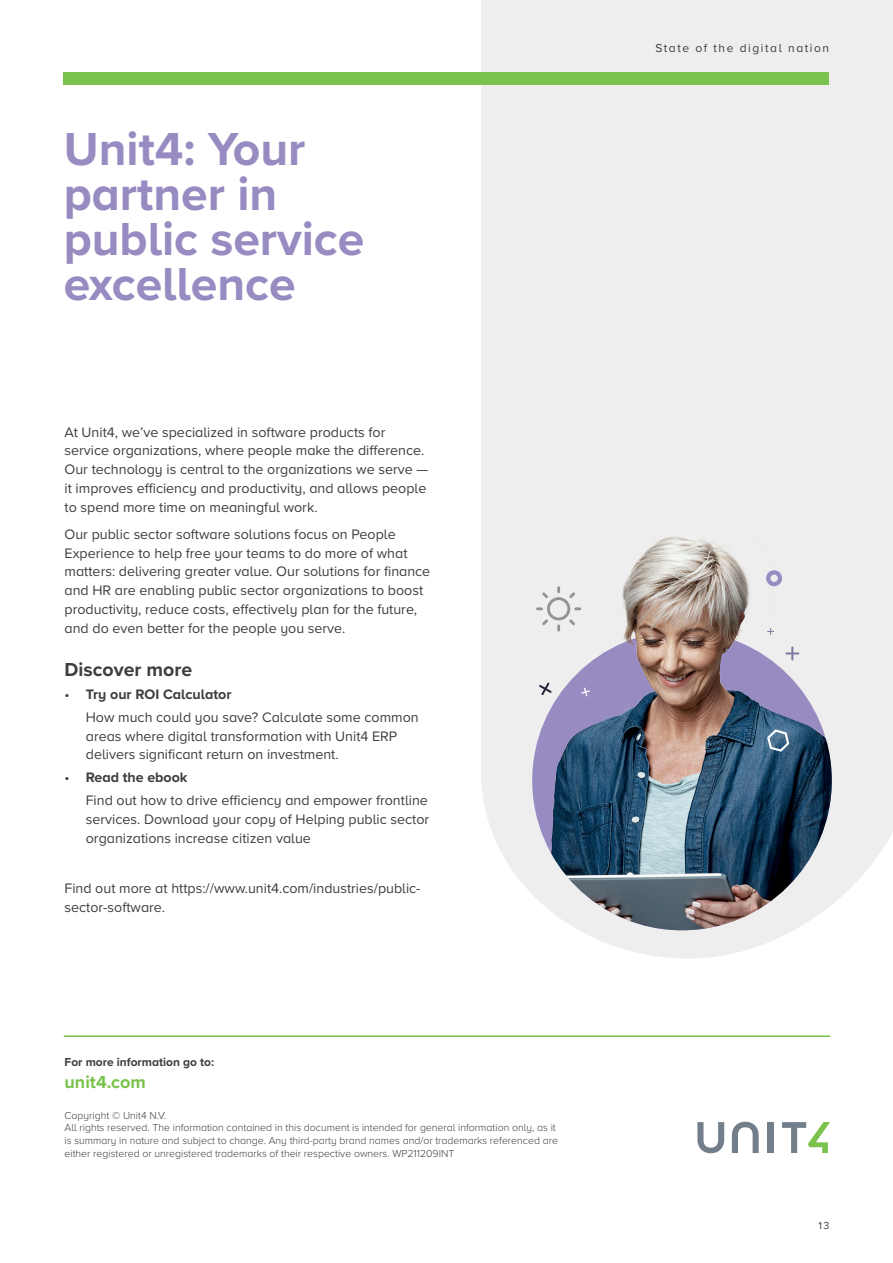
<style>
.page{position:relative;width:893px;height:1263px;background:#fff}
.page>*{position:absolute;margin:0;border:0;box-sizing:border-box;transform-origin:0 0}
.t1{font:700 48px/45px "Proxima Nova A";color:#988bc2}
.t2{font:700 19.5px "Proxima Nova A";color:#3e3e3f}
.t3{font:700 18px "Proxima Nova A";color:#7ac24b}
.t4{font:14.25px/18.8px "Proxima Nova A";color:#3e3e3f}
.t5{font:12px "Proxima Nova A";letter-spacing:.13em;color:#3e3e3f}
.t6{font:700 12px "Proxima Nova A";color:#3e3e3f}
.t7{font:300 10.5px/12.6px "Proxima Nova A";color:#3e3e3f}
.t8{font:10.5px "Proxima Nova A";color:#3e3e3f}
.s1{font-weight:700}
</style>
<div class="page">
<div style="left:481px;top:0;width:412px;height:958px;background:#edeeed"></div>
<img style="left:532px;top:631px;width:300px;height:299px;border-radius:150px">
<img style="left:545px;top:477px;width:269px;height:333px">
<div style="left:766px;top:570px;width:16px;height:16px;border:4px solid #988bc2;border-radius:50%"></div>
<svg style="left:785px;top:646px;width:14px;height:14px"></svg>
<svg style="left:539px;top:682px;width:13px;height:13px"></svg>
<svg style="left:581px;top:687px;width:9px;height:9px"></svg>
<svg style="left:767px;top:628px;width:7px;height:7px"></svg>
<svg style="left:536px;top:586px;width:45px;height:45px;background:#dedfde"></svg>
<svg style="left:767px;top:729px;width:22px;height:23px"></svg>
<div style="left:64px;top:72px;width:765px;height:13px;background:#7ac24b"></div>
<hr style="left:64px;top:1035px;width:766px;height:2px;background:#7ac24b">
<svg style="left:697px;top:1122px;width:27px;height:31px"></svg>
<svg style="left:732px;top:1122px;width:27px;height:31px"></svg>
<div style="left:768px;top:1122px;width:6px;height:31px;background:#727f8a"></div>
<svg style="left:782px;top:1122px;width:48px;height:31px"></svg>
<h1 class="t1" style="left:64px;top:125px;width:302px">Unit4: Your partner in public service excellence</h1>
<p class="t4" style="left:65px;top:422px;width:365px">At Unit4, we’ve specialized in software products for service organizations, where people make the difference.<br>Our technology is central to the organizations we serve — it improves efficiency and productivity, and allows people to spend more time on meaningful work.</p>
<p class="t4" style="left:65px;top:524px;width:367px">Our public sector software solutions focus on People Experience to help free your teams to do more of what matters: delivering greater value. Our solutions for finance and HR are enabling public sector organizations to boost productivity, reduce costs, effectively plan for the future, and do even better for the people you serve.</p>
<h2 class="t2" style="left:65px;top:655px;width:129px">Discover more</h2>
<p class="t4" style="left:86px;top:682px;width:334px;line-height:23px;text-indent:-21px">• <span class="s1">Try our ROI Calculator<br></span>How much could you save? Calculate some common</p>
<p class="t4" style="left:86px;top:726px;width:313px">areas where digital transformation with Unit4 ERP delivers significant return on investment.</p>
<p class="t4" style="left:86px;top:765px;width:344px;line-height:23px;text-indent:-21px">• <span class="s1">Read the ebook<br></span>Find out how to drive efficiency and empower frontline</p>
<p class="t4" style="left:86px;top:809px;width:345px">services. Download your copy of Helping public sector organizations increase citizen value</p>
<p class="t4" style="left:65px;top:878px;width:357px">Find out more at https://www.unit4.com/industries/public&shy;sector-software.</p>
<p class="t6" style="left:65px;top:1053px;width:151px">For more information go to:</p>
<p class="t3" style="left:65px;top:1068px;width:83px">unit4.com</p>
<p class="t7" style="left:65px;top:1108px;width:495px">Copyright © Unit4 N.V.<br>All rights reserved. The information contained in this document is intended for general information only, as it is summary in nature and subject to change. Any third-party brand names and/or trademarks referenced are either registered or unregistered trademarks of their respective owners. WP211209INT</p>
<p class="t5" style="left:655px;top:39px;width:175px">State of the digital nation</p>
<p class="t8" style="left:818px;top:1217px;width:12px">13</p>
</div>
